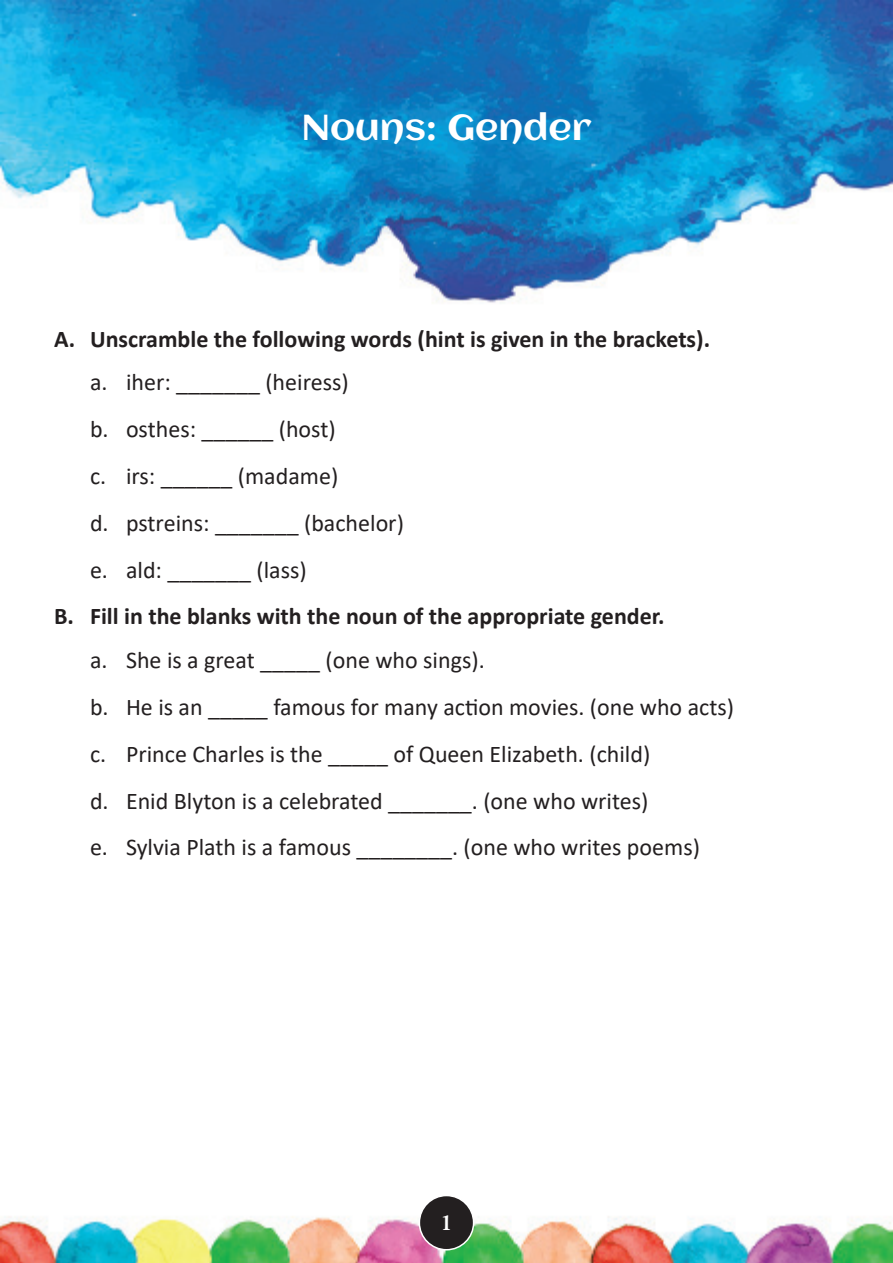
<style>
.page{position:relative;width:893px;height:1263px;background:#fff}
.page>*{position:absolute;margin:0;border:0;box-sizing:border-box;transform-origin:0 0}
.Chap_TTL{font:36px "Aclonica";color:#fff}
.NL{font:24px "Calibri";color:#231f20}
.NL_Head{font:700 24px "Calibri";color:#231f20}
.t1{font:21px "Calis MT Bol";color:#fff}
</style>
<div class="page">
<img style="left:0;top:0;width:893px;height:1263px">
<div style="left:419px;top:1195px;width:55px;height:55px;background:#231f20;border-radius:50%"></div>
<div style="left:419px;top:1195px;width:55px;height:55px;border:2px solid #fff;border-radius:50%"></div>
<p class="Chap_TTL" style="left:302px;top:102px;width:291px">Nouns: Gender</p>
<p class="NL_Head" style="left:54px;top:322px;width:658px">A. Unscramble the following words (hint is given in the brackets).</p>
<p class="NL" style="left:90px;top:366px;width:260px">a. iher: _______ (heiress)</p>
<p class="NL" style="left:90px;top:412px;width:247px">b. osthes: ______ (host)</p>
<p class="NL" style="left:90px;top:459px;width:250px">c. irs: ______ (madame)</p>
<p class="NL" style="left:90px;top:506px;width:315px">d. pstreins: _______ (bachelor)</p>
<p class="NL" style="left:90px;top:553px;width:218px">e. ald: _______ (lass)</p>
<p class="NL_Head" style="left:54px;top:599px;width:612px">B. Fill in the blanks with the noun of the appropriate gender.</p>
<p class="NL" style="left:90px;top:643px;width:396px">a. She is a great _____ (one who sings).</p>
<p class="NL" style="left:90px;top:690px;width:646px">b. He is an _____ famous for many action movies. (one who acts)</p>
<p class="NL" style="left:90px;top:737px;width:562px">c. Prince Charles is the _____ of Queen Elizabeth. (child)</p>
<p class="NL" style="left:90px;top:784px;width:560px">d. Enid Blyton is a celebrated _______. (one who writes)</p>
<p class="NL" style="left:90px;top:831px;width:611px">e. Sylvia Plath is a famous ________. (one who writes poems)</p>
<p class="t1" style="left:441px;top:1211px;width:12px">1</p>
</div>
